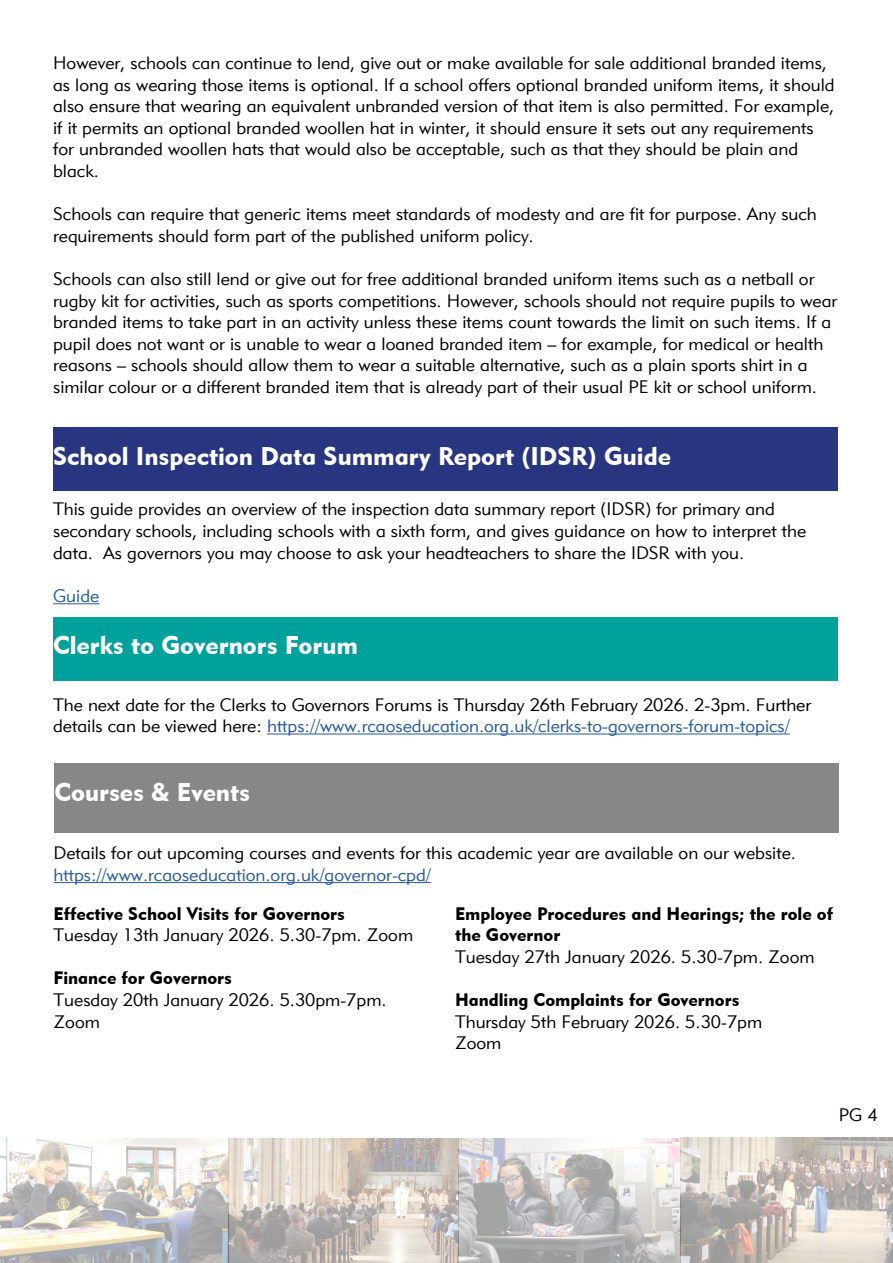
<style>
.page{position:relative;width:893px;height:1263px;background:#fff}
.page>*{position:absolute;margin:0;border:0;box-sizing:border-box;transform-origin:0 0}
.t1{font:25.5px "Geometric 415 BT Black A";color:#fff}
.t2{font:18px/21.6px "Geometric 415 BT Lite A";color:#000}
.t3{font:18px/21.6px "Geometric 415 BT Black A";color:#000}
.t4{font:18px "Geometric 415 BT Lite A";color:#275b9b}
.s1{color:#275b9b}
</style>
<div class="page">
<img style="left:1px;top:1137px;width:892px;height:126px">
<div style="left:53px;top:427px;width:785px;height:64px;background:#283581"></div>
<hr style="left:53px;top:603px;width:46px;height:1px;background:#275b9b">
<div style="left:53px;top:617px;width:785px;height:63px;background:#00a19a"></div>
<hr style="left:267px;top:733px;width:523px;height:1px;background:#275b9b">
<div style="left:54px;top:763px;width:785px;height:70px;background:#878787"></div>
<hr style="left:54px;top:882px;width:377px;height:1px;background:#275b9b">
<p class="t2" style="left:53px;top:52px;width:783px">However, schools can continue to lend, give out or make available for sale additional branded items, as long as wearing those items is optional. If a school offers optional branded uniform items, it should also ensure that wearing an equivalent unbranded version of that item is also permitted. For example, if it permits an optional branded woollen hat in winter, it should ensure it sets out any requirements for unbranded woollen hats that would also be acceptable, such as that they should be plain and black.</p>
<p class="t2" style="left:53px;top:203px;width:765px">Schools can require that generic items meet standards of modesty and are fit for purpose. Any such requirements should form part of the published uniform policy.</p>
<p class="t2" style="left:53px;top:268px;width:786px">Schools can also still lend or give out for free additional branded uniform items such as a netball or rugby kit for activities, such as sports competitions. However, schools should not require pupils to wear branded items to take part in an activity unless these items count towards the limit on such items. If a pupil does not want or is unable to wear a loaned branded item – for example, for medical or health reasons – schools should allow them to wear a suitable alternative, such as a plain sports shirt in a similar colour or a different branded item that is already part of their usual PE kit or school uniform.</p>
<h1 class="t1" style="left:53px;top:440px;width:619px">School Inspection Data Summary Report (IDSR) Guide</h1>
<p class="t2" style="left:53px;top:498px;width:754px">This guide provides an overview of the inspection data summary report (IDSR) for primary and secondary schools, including schools with a sixth form, and gives guidance on how to interpret the data. As governors you may choose to ask your headteachers to share the IDSR with you.</p>
<p class="t4" style="left:53px;top:584px;width:48px">Guide</p>
<h1 class="t1" style="left:53px;top:629px;width:306px">Clerks to Governors Forum</h1>
<p class="t2" style="left:53px;top:693px;width:759px">The next date for the Clerks to Governors Forums is Thursday 26th February 2026. 2-3pm. Further details can be viewed here: <span class="s1">https://www.rcaoseducation.org.uk/clerks-to-governors-forum-topics/</span></p>
<h1 class="t1" style="left:54px;top:776px;width:197px">Courses &amp; Events</h1>
<p class="t2" style="left:54px;top:842px;width:744px">Details for out upcoming courses and events for this academic year are available on our website.</p>
<p class="t4" style="left:54px;top:863px;width:379px">https://www.rcaoseducation.org.uk/governor-cpd/</p>
<p class="t3" style="left:54px;top:902px;width:293px">Effective School Visits for Governors</p>
<p class="t2" style="left:54px;top:924px;width:361px">Tuesday 13th January 2026. 5.30-7pm. Zoom</p>
<p class="t3" style="left:54px;top:967px;width:180px">Finance for Governors</p>
<p class="t2" style="left:54px;top:989px;width:335px">Tuesday 20th January 2026. 5.30pm-7pm.<br>Zoom</p>
<p class="t3" style="left:455px;top:902px;width:380px">Employee Procedures and Hearings; the role of the Governor</p>
<p class="t2" style="left:455px;top:945px;width:361px">Tuesday 27th January 2026. 5.30-7pm. Zoom</p>
<p class="t3" style="left:455px;top:989px;width:286px">Handling Complaints for Governors</p>
<p class="t2" style="left:455px;top:1010px;width:309px">Thursday 5th February 2026. 5.30-7pm<br>Zoom</p>
<p class="t2" style="left:839px;top:1103px;width:40px">PG 4</p>
</div>
